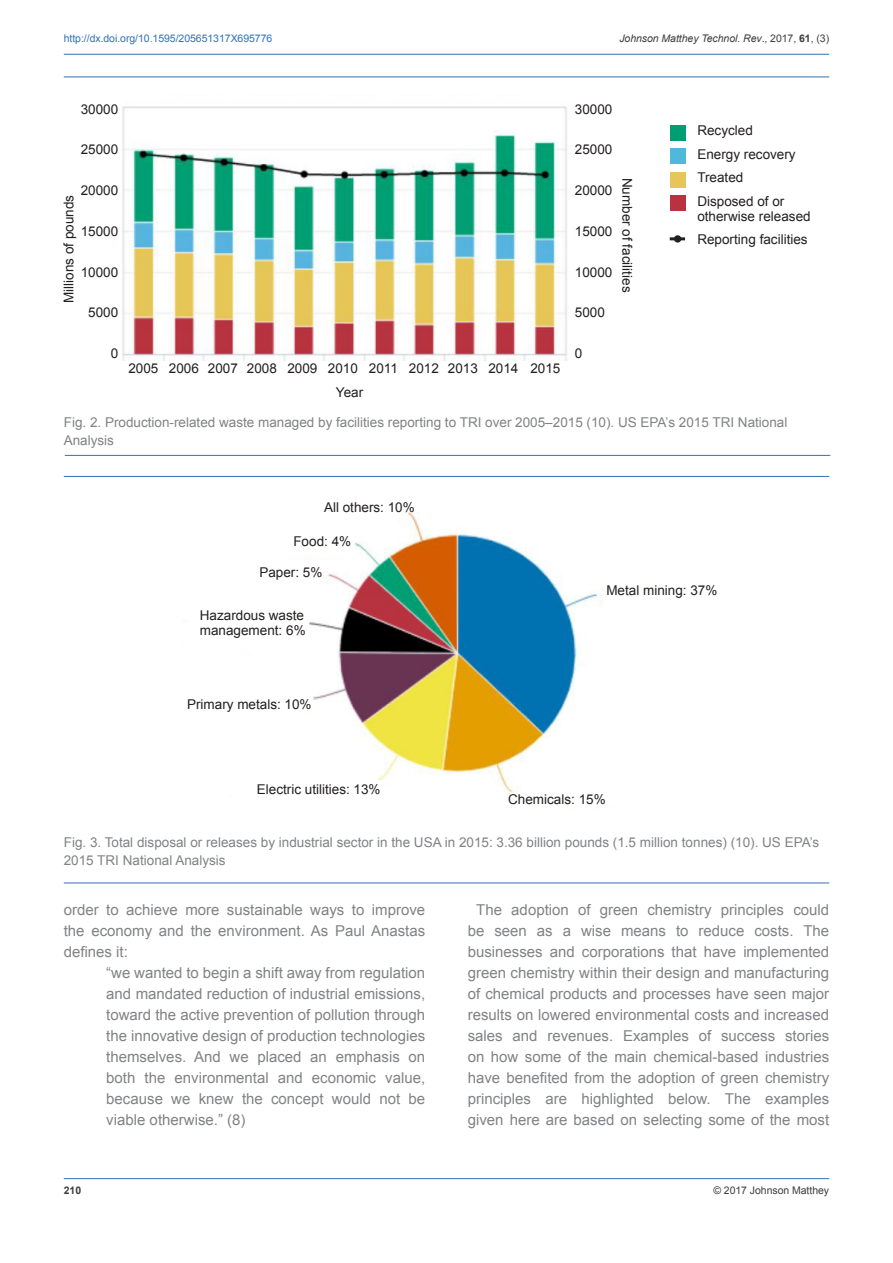
<style>
.page{position:relative;width:893px;height:1263px;background:#fff}
.page>*{position:absolute;margin:0;border:0;box-sizing:border-box;transform-origin:0 0}
.Bodytext_indent{font:15px/21px "Arial";color:#808285;text-align:justify}
.Bodytext_Quotes{font:15px/21px "Arial";color:#808285;text-align:justify}
._22_figure_annotatio{font:13.5px/15px "Arial";color:#231f20}
.Figure_caption{font:13.5px/18px "Arial";color:#808285}
.t1{font:10.5px "Arial";letter-spacing:-.005em;color:#3171b8}
.t2{font:italic 10.5px "Arial";letter-spacing:-.005em;color:#3e3e3f}
.t3{font:10.5px "Arial";letter-spacing:-.005em;color:#3e3e3f}
.t4{font:700 10.5px "Arial";color:#3e3e3f}
.s1{font-style:normal}
.s2{font-weight:700;font-style:normal}
</style>
<div class="page">
<hr style="left:64px;top:1178px;width:765px;height:1px;background:#3171b8">
<hr style="left:64px;top:54px;width:765px;height:1px;background:#3171b8">
<hr style="left:64px;top:77px;width:765px;height:1px;background:#3171b8">
<hr style="left:65px;top:455px;width:765px;height:1px;background:#3171b8">
<img style="left:122px;top:95px;width:445px;height:266px">
<div style="left:670px;top:125px;width:16px;height:15px;background:#019e73"></div>
<div style="left:670px;top:148px;width:16px;height:16px;background:#51b7dd"></div>
<div style="left:670px;top:172px;width:16px;height:15px;background:#e6c55a"></div>
<div style="left:670px;top:195px;width:16px;height:16px;background:#b93240"></div>
<hr style="left:670px;top:237px;width:15px;height:3px;background:#231f20">
<div style="left:674px;top:235px;width:7px;height:8px;background:#231f20;border-radius:50%"></div>
<img style="left:295px;top:512px;width:352px;height:286px">
<hr style="left:64px;top:476px;width:765px;height:1px;background:#3171b8">
<hr style="left:64px;top:882px;width:765px;height:1px;background:#3171b8">
<p class="t1" style="left:64px;top:31px;width:210px">http://dx.doi.org/10.1595/205651317X695776</p>
<p class="t2" style="left:619px;top:31px;width:211px">Johnson Matthey Technol. Rev<span class="s1">., 2017,</span> <span class="s2">61</span><span class="s1">, (3)</span></p>
<p class="_22_figure_annotatio" style="left:81px;top:101px;width:39px">30000</p>
<p class="_22_figure_annotatio" style="left:81px;top:142px;width:39px">25000</p>
<p class="_22_figure_annotatio" style="left:81px;top:183px;width:39px">20000</p>
<p class="_22_figure_annotatio" style="left:81px;top:224px;width:39px">15000</p>
<p class="_22_figure_annotatio" style="left:81px;top:264px;width:39px">10000</p>
<p class="_22_figure_annotatio" style="left:88px;top:305px;width:32px">5000</p>
<p class="_22_figure_annotatio" style="left:111px;top:346px;width:9px">0</p>
<p class="_22_figure_annotatio" style="left:62px;top:303px;width:110px;rotate:-90deg">Millions of pounds</p>
<p class="_22_figure_annotatio" style="left:128px;top:361px;width:434px">2005 2006 2007 2008 2009 2010 2011 2012 2013 2014 2015</p>
<p class="_22_figure_annotatio" style="left:336px;top:384px;width:29px">Year</p>
<p class="_22_figure_annotatio" style="left:575px;top:101px;width:39px">30000</p>
<p class="_22_figure_annotatio" style="left:575px;top:142px;width:39px">25000</p>
<p class="_22_figure_annotatio" style="left:575px;top:183px;width:39px">20000</p>
<p class="_22_figure_annotatio" style="left:575px;top:224px;width:39px">15000</p>
<p class="_22_figure_annotatio" style="left:575px;top:264px;width:39px">10000</p>
<p class="_22_figure_annotatio" style="left:575px;top:305px;width:32px">5000</p>
<p class="_22_figure_annotatio" style="left:575px;top:346px;width:9px">0</p>
<p class="_22_figure_annotatio" style="left:634px;top:178px;width:116px;rotate:90deg">Number of facilities</p>
<p class="_22_figure_annotatio" style="left:697px;top:123px;width:57px">Recycled</p>
<p class="_22_figure_annotatio" style="left:697px;top:147px;width:100px">Energy recovery</p>
<p class="_22_figure_annotatio" style="left:697px;top:170px;width:48px">Treated</p>
<p class="_22_figure_annotatio" style="left:697px;top:194px;width:115px">Disposed of or otherwise released</p>
<p class="_22_figure_annotatio" style="left:697px;top:232px;width:112px">Reporting facilities</p>
<p class="Figure_caption" style="left:64px;top:413px;width:725px">Fig. 2. Production-related waste managed by facilities reporting to TRI over 2005–2015 (10). US EPA’s 2015 TRI National<br>Analysis</p>
<p class="_22_figure_annotatio" style="left:324px;top:500px;width:92px">All others: 10%</p>
<p class="_22_figure_annotatio" style="left:293px;top:534px;width:59px">Food: 4%</p>
<p class="_22_figure_annotatio" style="left:259px;top:565px;width:65px">Paper: 5%</p>
<p class="_22_figure_annotatio" style="left:200px;top:608px;width:107px">Hazardous waste management: 6%</p>
<p class="_22_figure_annotatio" style="left:187px;top:697px;width:126px">Primary metals: 10%</p>
<p class="_22_figure_annotatio" style="left:257px;top:782px;width:125px">Electric utilities: 13%</p>
<p class="_22_figure_annotatio" style="left:606px;top:582px;width:113px">Metal mining: 37%</p>
<p class="_22_figure_annotatio" style="left:508px;top:792px;width:99px">Chemicals: 15%</p>
<p class="Figure_caption" style="left:64px;top:833px;width:757px">Fig. 3. Total disposal or releases by industrial sector in the USA in 2015: 3.36 billion pounds (1.5 million tonnes) (10). US EPA’s<br>2015 TRI National Analysis</p>
<p class="Bodytext_indent" style="left:64px;top:899px;width:363px">order to achieve more sustainable ways to improve the economy and the environment. As Paul Anastas defines it:</p>
<p class="Bodytext_Quotes" style="left:106px;top:962px;width:320px">“we wanted to begin a shift away from regulation and mandated reduction of industrial emissions, toward the active prevention of pollution through the innovative design of production technologies themselves. And we placed an emphasis on both the environmental and economic value, because we knew the concept would not be viable otherwise.” (8)</p>
<p class="Bodytext_indent" style="left:468px;top:899px;width:363px;text-align:center">The adoption of green chemistry principles could be seen as a wise means to reduce costs. The businesses and corporations that have implemented green chemistry within their design and manufacturing of chemical products and processes have seen major results on lowered environmental costs and increased sales and revenues. Examples of success stories on how some of the main chemical-based industries have benefited from the adoption of green chemistry principles are highlighted below. The examples given here are based on selecting some of the most</p>
<p class="t4" style="left:64px;top:1183px;width:19px">210</p>
<p class="t3" style="left:713px;top:1183px;width:117px">© 2017 Johnson Matthey</p>
</div>
